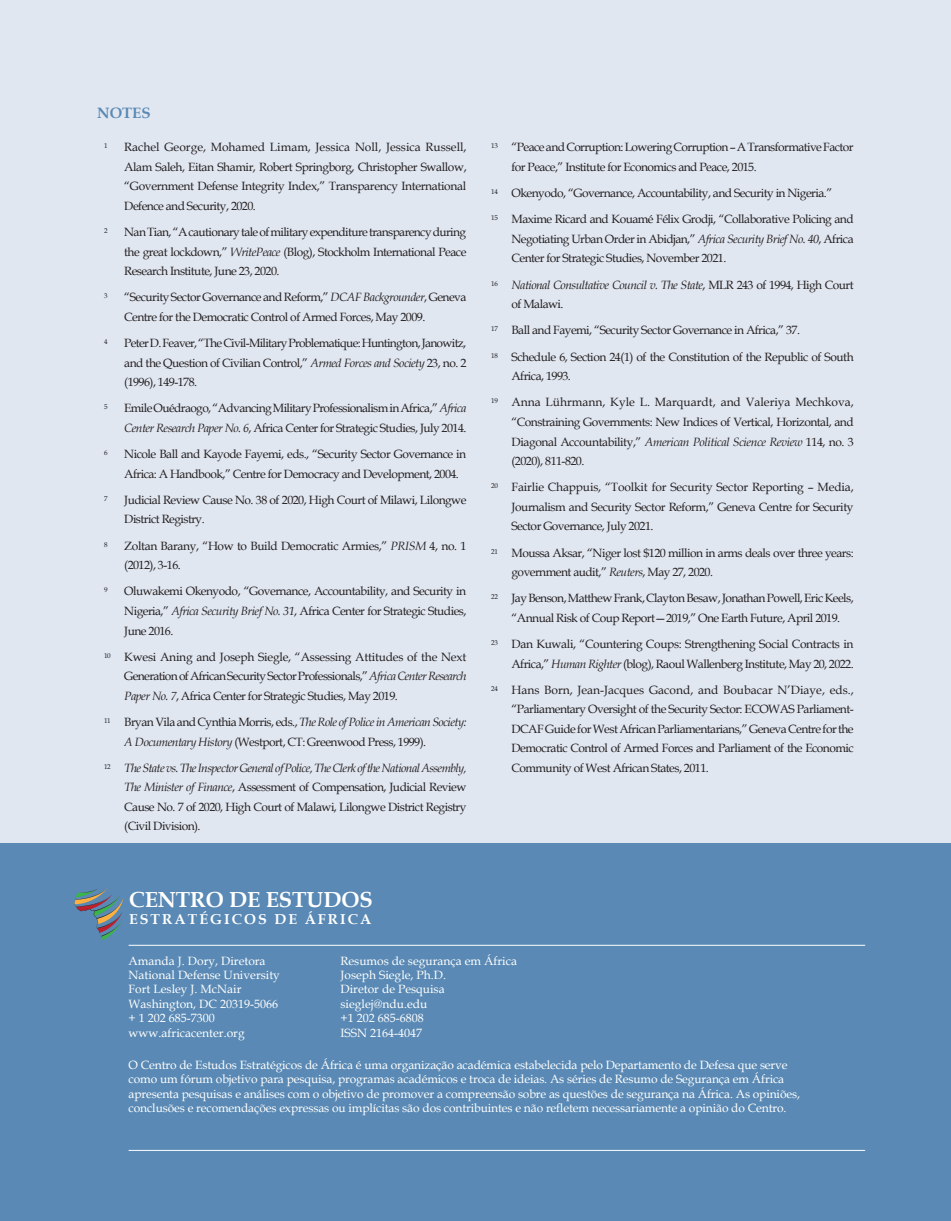
<style>
.page{position:relative;width:951px;height:1221px;background:#fff}
.page>*{position:absolute;margin:0;border:0;box-sizing:border-box;transform-origin:0 0}
.t1{font:700 21.75px "Book Antiqua";letter-spacing:-.005em;color:#fff}
.t2{font:700 15px "Book Antiqua";color:#5989b4}
.t3{font:700 14.25px "Book Antiqua";letter-spacing:.145em;color:#fff}
.t4{font:12px/19.5px "Book Antiqua";letter-spacing:-.045em;color:#231f20}
.t5{font:12px/14.4px "Book Antiqua";letter-spacing:-.01em;color:#fff}
.t6{font:italic 12px/19.5px "Book Antiqua";letter-spacing:-.045em;color:#231f20}
.t7{font:12px/26.2px "Book Antiqua";color:#231f20}
.t8{font:7.05px "Book Antiqua";color:#231f20}
.s1{font-style:italic}
.s2{font-style:normal}
</style>
<div class="page">
<div style="left:0;top:0;width:950px;height:843px;background:#e1e7f1"></div>
<div style="left:0;top:843px;width:950px;height:377px;background:#5989b4"></div>
<svg style="left:74px;top:888px;width:50px;height:52px"></svg>
<hr style="left:129px;top:944px;width:736px;height:1px;background:#fff">
<hr style="left:129px;top:1149px;width:736px;height:1px;background:#fff">
<p class="t2" style="left:97px;top:103px;width:55px">NOTES</p>
<p class="t8" style="left:104px;top:141px;width:5px">1</p>
<p class="t4" style="left:124px;top:137px;width:344px;text-align:justify">Rachel George, Mohamed Limam, Jessica Noll, Jessica Russell, Alam Saleh, Eitan Shamir, Robert Springborg, Christopher Swallow, “Government Defense Integrity Index,” Transparency International Defence and Security, 2020.</p>
<p class="t8" style="left:104px;top:226px;width:5px">2</p>
<p class="t4" style="left:124px;top:222px;width:343px;text-align:justify">Nan Tian, “A cautionary tale of military expenditure transparency during the great lockdown,” <span class="s1">WritePeace</span> (Blog), Stockholm International Peace Research Institute, June 23, 2020.</p>
<p class="t8" style="left:104px;top:291px;width:5px">3</p>
<p class="t4" style="left:124px;top:287px;width:343px">“Security Sector Governance and Reform,” <span class="s1">DCAF Backgrounder</span>, Geneva<br>Centre for the Democratic Control of Armed Forces, May 2009.</p>
<p class="t8" style="left:104px;top:337px;width:5px">4</p>
<p class="t4" style="left:124px;top:333px;width:343px;text-align:justify">Peter D. Feaver, “The Civil-Military Problematique: Huntington, Janowitz, and the Question of Civilian Control,” <span class="s1">Armed Forces and Society</span> 23, no. 2 (1996), 149-178.</p>
<p class="t8" style="left:104px;top:402px;width:5px">5</p>
<p class="t4" style="left:124px;top:398px;width:343px">Emile Ouédraogo, “Advancing Military Professionalism in Africa,” <span class="s1">Africa<br>Center Research Paper No. 6</span>, Africa Center for Strategic Studies, July 2014.</p>
<p class="t8" style="left:104px;top:448px;width:5px">6</p>
<p class="t4" style="left:124px;top:444px;width:343px">Nicole Ball and Kayode Fayemi, eds., “Security Sector Governance in<br>Africa: A Handbook,” Centre for Democracy and Development, 2004.</p>
<p class="t8" style="left:104px;top:493px;width:5px">7</p>
<p class="t4" style="left:124px;top:490px;width:344px">Judicial Review Cause No. 38 of 2020, High Court of Milawi, Lilongwe<br>District Registry.</p>
<p class="t8" style="left:104px;top:539px;width:5px">8</p>
<p class="t4" style="left:124px;top:535px;width:344px">Zoltan Barany, “How to Build Democratic Armies,” <span class="s1">PRISM</span> 4, no. 1 (2012), 3-16.</p>
<p class="t8" style="left:104px;top:585px;width:5px">9</p>
<p class="t4" style="left:124px;top:581px;width:343px;text-align:justify">Oluwakemi Okenyodo, “Governance, Accountability, and Security in Nigeria,” <span class="s1">Africa Security Brief No. 31</span>, Africa Center for Strategic Studies, June 2016.</p>
<p class="t4" style="left:124px;top:646px;width:344px;text-align:justify;text-indent:-20px"><sup>10</sup> Kwesi Aning and Joseph Siegle, “Assessing Attitudes of the Next Generation of African Security Sector Professionals,” <span class="s1">Africa Center Research Paper No. 7</span>, Africa Center for Strategic Studies, May 2019.</p>
<p class="t4" style="left:124px;top:712px;width:344px;text-indent:-20px"><sup>11</sup> Bryan Vila and Cynthia Morris, eds., <span class="s1">The Role of Police in American Society:<br>A Documentary History</span> (Westport, CT: Greenwood Press, 1999).</p>
<p class="t4" style="left:124px;top:757px;width:344px;text-align:justify;text-indent:-20px"><sup>12</sup> <span class="s1">The State vs. The Inspector General of Police, The Clerk of the National Assembly, The Minister of Finance</span>, Assessment of Compensation, Judicial Review Cause No. 7 of 2020, High Court of Malawi, Lilongwe District Registry (Civil Division).</p>
<p class="t4" style="left:511px;top:137px;width:343px;text-indent:-20px"><sup>13</sup> “Peace and Corruption: Lowering Corruption – A Transformative Factor for Peace,” Institute for Economics and Peace, 2015.</p>
<p class="t4" style="left:491px;top:180px;width:364px;line-height:26.2px"><sup>14</sup> Okenyodo, “Governance, Accountability, and Security in Nigeria.”<br><sup>15</sup> Maxime Ricard and Kouamé Félix Grodji, “Collaborative Policing and</p>
<p class="t4" style="left:511px;top:229px;width:343px">Negotiating Urban Order in Abidjan,” <span class="s1">Africa Security Brief No. 40</span>, Africa<br>Center for Strategic Studies, November 2021.</p>
<p class="t6" style="left:511px;top:274px;width:344px;text-indent:-20px"><sup>16</sup> National Consultative Council v. The State<span class="s2">, MLR 243 of 1994, High Court of Malawi.</span></p>
<p class="t4" style="left:491px;top:317px;width:364px;line-height:26.2px"><sup>17</sup> Ball and Fayemi, “Security Sector Governance in Africa,” 37.<br><sup>18</sup> Schedule 6, Section 24(1) of the Constitution of the Republic of South</p>
<p class="t7" style="left:491px;top:363px;width:364px;text-indent:20px">Africa, 1993.<br><sup>19</sup> Anna Lührmann, Kyle L. Marquardt, and Valeriya Mechkova,</p>
<p class="t4" style="left:511px;top:412px;width:344px;text-align:justify">“Constraining Governments: New Indices of Vertical, Horizontal, and Diagonal Accountability,” <span class="s1">American Political Science Review</span> 114, no. 3 (2020), 811-820.</p>
<p class="t4" style="left:511px;top:477px;width:343px;text-align:justify;text-indent:-20px"><sup>20</sup> Fairlie Chappuis, “Toolkit for Security Sector Reporting – Media, Journalism and Security Sector Reform,” Geneva Centre for Security Sector Governance, July 2021.</p>
<p class="t4" style="left:511px;top:542px;width:344px;text-indent:-20px"><sup>21</sup> Moussa Aksar, “Niger lost $120 million in arms deals over three years: government audit,” <span class="s1">Reuters</span>, May 27, 2020.</p>
<p class="t4" style="left:491px;top:588px;width:364px;text-align:center"><sup>22</sup> Jay Benson, Matthew Frank, Clayton Besaw, Jonathan Powell, Eric Keels, “Annual Risk of Coup Report—2019,” One Earth Future, April 2019.</p>
<p class="t4" style="left:491px;top:634px;width:364px;text-align:right"><sup>23</sup> Dan Kuwali, “Countering Coups: Strengthening Social Contracts in<br>Africa,” <span class="s1">Human Righter</span> (blog), Raoul Wallenberg Institute, May 20, 2022.</p>
<p class="t4" style="left:511px;top:679px;width:344px;text-align:justify;text-indent:-20px"><sup>24</sup> Hans Born, Jean-Jacques Gacond, and Boubacar N’Diaye, eds., “Parliamentary Oversight of the Security Sector: ECOWAS Parliament-DCAF Guide for West African Parliamentarians,” Geneva Centre for the Democratic Control of Armed Forces and Parliament of the Economic Community of West African States, 2011.</p>
<h1 class="t1" style="left:129px;top:884px;width:245px">CENTRO DE ESTUDOS</h1>
<p class="t3" style="left:129px;top:909px;width:244px">ESTRATÉGICOS DE ÁFRICA</p>
<p class="t5" style="left:129px;top:953px;width:153px">Amanda J. Dory, Diretora<br>National Defense University<br>Fort Lesley J. McNair<br>Washington, DC 20319-5066 + 1 202 685-7300 www.africacenter.org</p>
<p class="t5" style="left:129px;top:1057px;width:673px">O Centro de Estudos Estratégicos de África é uma organização académica estabelecida pelo Departamento de Defesa que serve como um fórum objetivo para pesquisa, programas académicos e troca de ideias. As séries de Resumo de Segurança em África apresenta pesquisas e análises com o objetivo de promover a compreensão sobre as questões de segurança na África. As opiniões, conclusões e recomendações expressas ou implícitas são dos contribuintes e não refletem necessariamente a opinião do Centro.</p>
<p class="t5" style="left:340px;top:953px;width:178px">Resumos de segurança em África<br>Joseph Siegle, Ph.D.<br>Diretor de Pesquisa sieglej@ndu.edu<br>+1 202 685-6808<br>ISSN 2164-4047</p>
</div>
